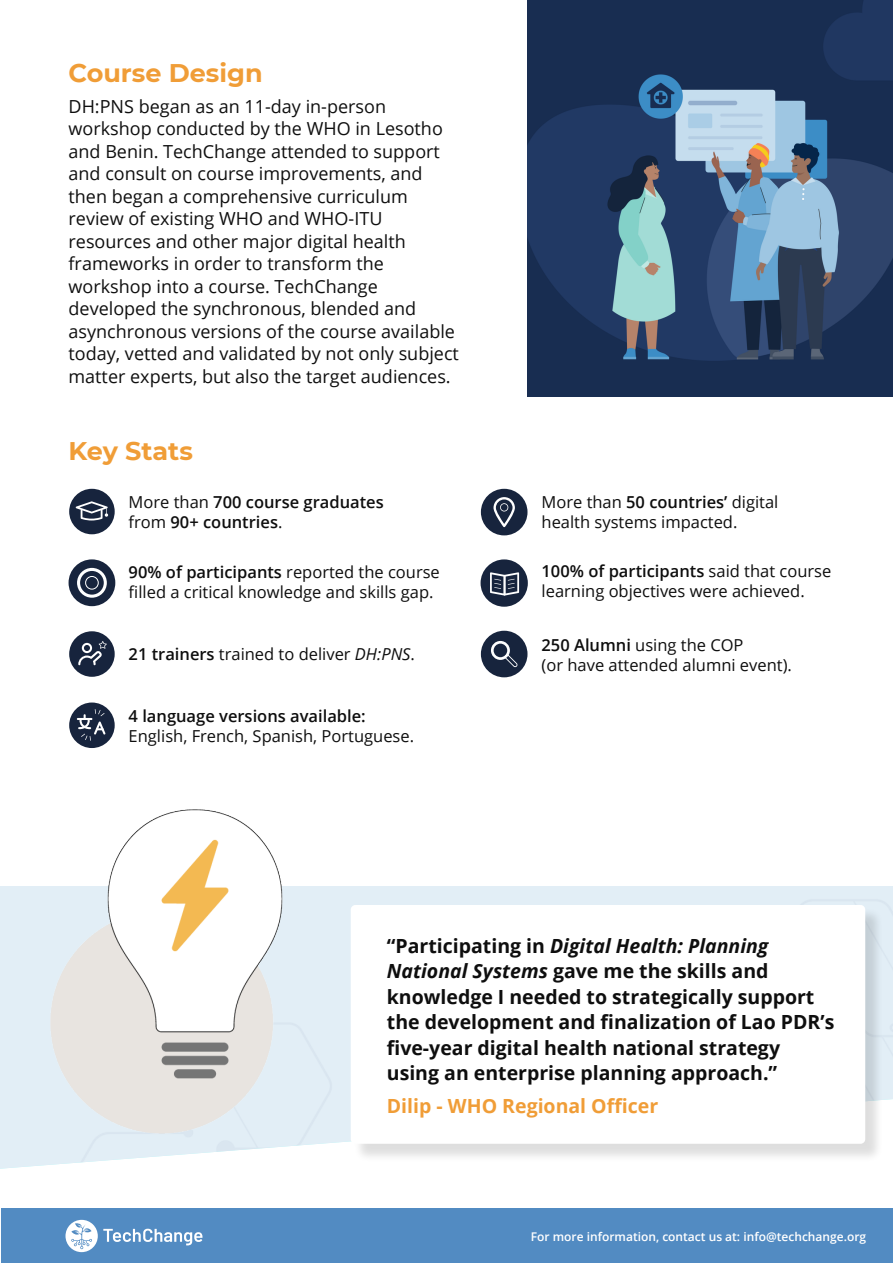
<style>
.page{position:relative;width:893px;height:1263px;background:#fff}
.page>*{position:absolute;margin:0;border:0;box-sizing:border-box;transform-origin:0 0}
.t1{font:700 25.5px "Montserrat";color:#f09d37}
.t2{font:700 19.5px/25.5px "Open Sans";color:#0e0e0e}
.t3{font:700 19.5px "Open Sans";color:#f09d37}
.t4{font:18px/22.5px "Open Sans";color:#0f0f0f}
.t5{font:16.5px/19.8px "Open Sans";color:#0e0e0e}
.t6{font:600 16.5px/19.8px "Open Sans";color:#0e0e0e}
.t7{font:600 12px "Open Sans";color:#fff}
.s1{font-weight:400}
.s2{font-weight:600}
.s3{font-style:italic}
</style>
<div class="page">
<div style="left:1px;top:1209px;width:892px;height:54px;background:#528bc2"></div>
<svg style="left:65px;top:1220px;width:137px;height:32px"></svg>
<div style="left:481px;top:559px;width:47px;height:48px;background:#17243d;border-radius:50%"></div>
<svg style="left:490px;top:572px;width:29px;height:23px"></svg>
<div style="left:69px;top:559px;width:46px;height:47px;background:#17243d;border-radius:50%"></div>
<svg style="left:77px;top:568px;width:30px;height:30px"></svg>
<div style="left:69px;top:489px;width:46px;height:45px;background:#17243d;border-radius:50%"></div>
<svg style="left:76px;top:501px;width:32px;height:19px"></svg>
<div style="left:481px;top:631px;width:46px;height:46px;background:#17243d;border-radius:50%"></div>
<svg style="left:491px;top:641px;width:26px;height:26px"></svg>
<div style="left:481px;top:489px;width:46px;height:46px;background:#17243d;border-radius:50%"></div>
<svg style="left:493px;top:497px;width:22px;height:30px"></svg>
<div style="left:69px;top:631px;width:46px;height:46px;background:#17243d;border-radius:50%"></div>
<svg style="left:78px;top:641px;width:29px;height:24px"></svg>
<div style="left:69px;top:702px;width:46px;height:46px;background:#17243d;border-radius:50%"></div>
<svg style="left:77px;top:709px;width:29px;height:32px"></svg>
<div style="left:353px;top:907px;width:531px;height:255px;background:#000;opacity:.13"></div>
<div style="left:351px;top:905px;width:514px;height:239px;background:#fff;border-radius:5px"></div>
<img style="left:14px;top:809px;width:309px;height:345px">
<img style="left:528px;top:0;width:365px;height:397px">
<h1 class="t1" style="left:69px;top:54px;width:196px">Course Design</h1>
<p class="t4" style="left:69px;top:95px;width:392px">DH:PNS began as an 11-day in-person workshop conducted by the WHO in Lesotho and Benin. TechChange attended to support and consult on course improvements, and then began a comprehensive curriculum review of existing WHO and WHO-ITU resources and other major digital health frameworks in order to transform the workshop into a course. TechChange developed the synchronous, blended and asynchronous versions of the course available today, vetted and validated by not only subject matter experts, but also the target audiences.</p>
<h1 class="t1" style="left:69px;top:432px;width:126px">Key Stats</h1>
<p class="t6" style="left:129px;top:492px;width:257px"><span class="s1">More than</span> 700 course graduates <span class="s1">from</span> 90+ countries<span class="s1">.</span></p>
<p class="t5" style="left:129px;top:562px;width:313px"><span class="s2">90% of participants</span> reported the course filled a critical knowledge and skills gap.</p>
<p class="t5" style="left:129px;top:644px;width:288px"><span class="s2">21 trainers</span> trained to deliver <span class="s3">DH:PNS</span>.</p>
<p class="t6" style="left:129px;top:706px;width:239px">4 language versions available:</p>
<p class="t5" style="left:129px;top:725px;width:287px">English, French, Spanish, Portuguese.</p>
<p class="t5" style="left:542px;top:491px;width:238px">More than <span class="s2">50 countries’</span> digital health systems impacted.</p>
<p class="t5" style="left:542px;top:561px;width:291px"><span class="s2">100% of participants</span> said that course learning objectives were achieved.</p>
<p class="t5" style="left:542px;top:635px;width:252px"><span class="s2">250 Alumni</span> using the COP<br>(or have attended alumni event).</p>
<p class="t2" style="left:387px;top:932px;width:449px">“Participating in <span class="s3">Digital Health: Planning National Systems</span> gave me the skills and knowledge I needed to strategically support the development and finalization of Lao PDR’s five-year digital health national strategy using an enterprise planning approach.”</p>
<p class="t3" style="left:387px;top:1092px;width:273px">Dilip - WHO Regional Officer</p>
<p class="t7" style="left:531px;top:1228px;width:337px">For more information, contact us at: info@techchange.org</p>
</div>
